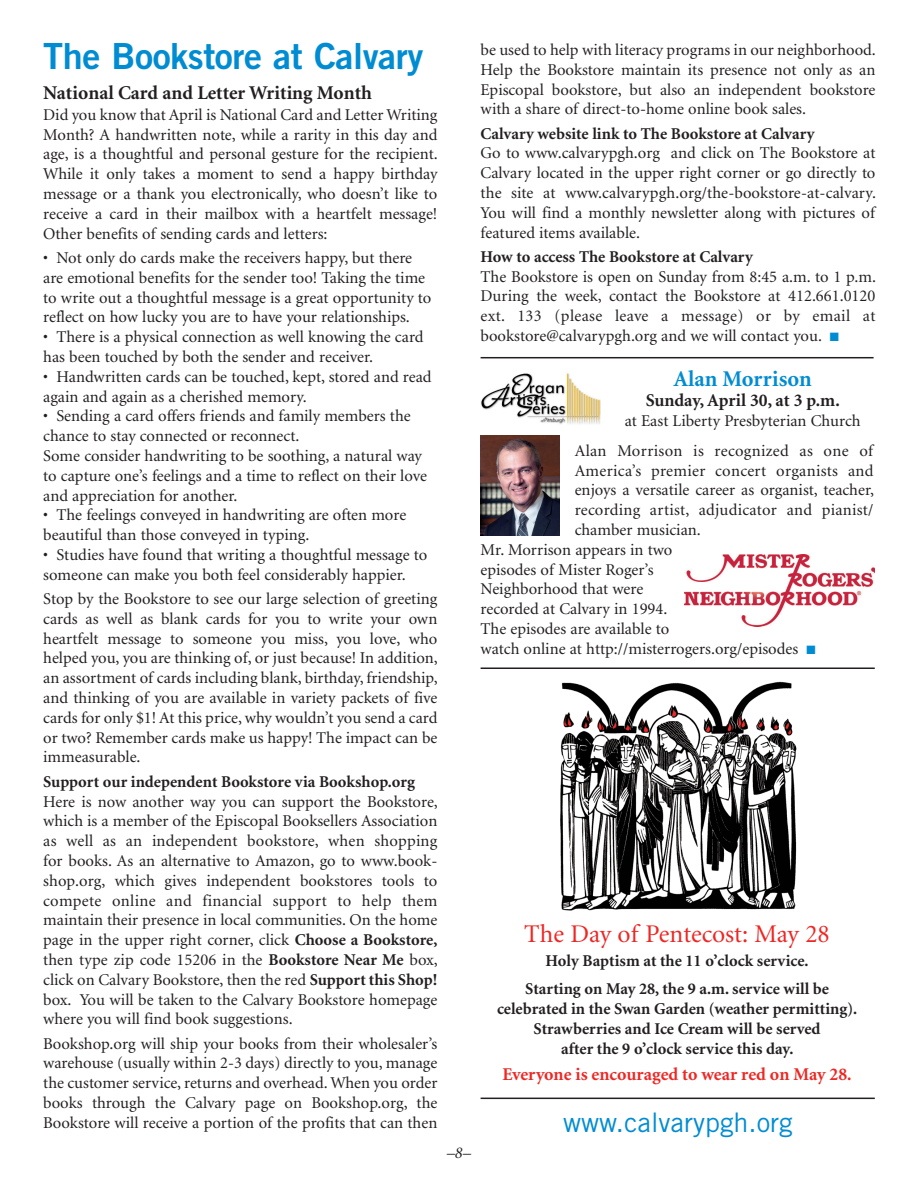
<style>
.page{position:relative;width:918px;height:1188px;background:#fff}
.page>*{position:absolute;margin:0;border:0;box-sizing:border-box;transform-origin:0 0}
.t1{font:36px "Trade Gothic Bold Two";letter-spacing:-.01em;color:#008cd2}
.t2{font:27px "Trade Gothic";color:#008cd2}
.t3{font:25.5px "Minion";color:#ed2724}
.t4{font:700 22.5px "Minion";color:#008cd2}
.t5{font:700 19.5px "Minion";color:#231f20}
.t6{font:700 18px "Minion";color:#ed2724}
.t7{font:700 18px "Minion";color:#231f20}
.t8{font:16.5px/19.8px "Minion";color:#231f20;text-align:justify}
.t9{font:700 16.5px/19.8px "Minion";color:#231f20;text-align:center}
.t10{font:16.5px "Minion";letter-spacing:.02em;color:#231f20}
.t11{font:italic 16.5px "Minion";color:#231f20}
.s1{font-weight:700}
.s2{color:#008cd2}
</style>
<div class="page">
<hr style="left:481px;top:357px;width:393px;height:1px;background:#231f20">
<img style="left:481px;top:373px;width:120px;height:51px">
<img style="left:481px;top:436px;width:79px;height:100px">
<img style="left:685px;top:555px;width:190px;height:71px">
<hr style="left:481px;top:668px;width:394px;height:1px;background:#231f20">
<img style="left:560px;top:681px;width:237px;height:230px">
<hr style="left:481px;top:1098px;width:394px;height:1px;background:#231f20">
<h1 class="t1" style="left:43px;top:44px;width:382px">The Bookstore at Calvary</h1>
<p class="t5" style="left:43px;top:85px;width:330px">National Card and Letter Writing Month</p>
<p class="t8" style="left:43px;top:106px;width:396px">Did you know that April is National Card and Letter Writing Month? A handwritten note, while a rarity in this day and age, is a thoughtful and personal gesture for the recipient.<br>While it only takes a moment to send a happy birthday message or a thank you electronically, who doesn’t like to receive a card in their mailbox with a heartfelt message!<br>Other benefits of sending cards and letters:</p>
<p class="t8" style="left:43px;top:249px;width:390px;text-align:left">• Not only do cards make the receivers happy, but there are emotional benefits for the sender too! Taking the time to write out a thoughtful message is a great opportunity to reflect on how lucky you are to have your relationships.</p>
<p class="t8" style="left:43px;top:328px;width:382px">• There is a physical connection as well knowing the card has been touched by both the sender and receiver.</p>
<p class="t8" style="left:43px;top:368px;width:390px">• Handwritten cards can be touched, kept, stored and read again and again as a cherished memory.</p>
<p class="t8" style="left:43px;top:408px;width:385px;text-align:left">• Sending a card offers friends and family members the chance to stay connected or reconnect.<br>Some consider handwriting to be soothing, a natural way to capture one’s feelings and a time to reflect on their love and appreciation for another.</p>
<p class="t8" style="left:43px;top:507px;width:365px">• The feelings conveyed in handwriting are often more beautiful than those conveyed in typing.</p>
<p class="t8" style="left:43px;top:546px;width:385px">• Studies have found that writing a thoughtful message to someone can make you both feel considerably happier.</p>
<p class="t8" style="left:43px;top:590px;width:396px">Stop by the Bookstore to see our large selection of greeting cards as well as blank cards for you to write your own heartfelt message to someone you miss, you love, who helped you, you are thinking of, or just because! In addition, an assortment of cards including blank, birthday, friendship, and thinking of you are available in variety packets of five cards for only $1! At this price, why wouldn’t you send a card or two? Remember cards make us happy! The impact can be immeasurable.</p>
<p class="t9" style="left:43px;top:773px;width:373px">Support our independent Bookstore via Bookshop.org</p>
<p class="t8" style="left:43px;top:793px;width:396px">Here is now another way you can support the Bookstore, which is a member of the Episcopal Booksellers Association as well as an independent bookstore, when shopping for books. As an alternative to Amazon, go to www.book&shy;shop.org, which gives independent bookstores tools to compete online and financial support to help them maintain their presence in local communities. On the home page in the upper right corner, click <span class="s1">Choose a Bookstore, </span>then type zip code 15206 in the <span class="s1">Bookstore Near Me</span> box, click on Calvary Bookstore, then the red <span class="s1">Support this Shop! </span>box. You will be taken to the Calvary Bookstore homepage where you will find book suggestions.</p>
<p class="t8" style="left:43px;top:1035px;width:396px">Bookshop.org will ship your books from their wholesaler’s warehouse (usually within 2-3 days) directly to you, manage the customer service, returns and overhead. When you order books through the Calvary page on Bookshop.org, the Bookstore will receive a portion of the profits that can then</p>
<p class="t11" style="left:447px;top:1146px;width:26px">–8–</p>
<p class="t8" style="left:481px;top:41px;width:397px">be used to help with literacy programs in our neighborhood.<br>Help the Bookstore maintain its presence not only as an Episcopal bookstore, but also an independent bookstore with a share of direct-to-home online book sales.</p>
<p class="t9" style="left:481px;top:125px;width:336px">Calvary website link to The Bookstore at Calvary</p>
<p class="t8" style="left:481px;top:145px;width:397px">Go to www.calvarypgh.org and click on The Bookstore at Calvary located in the upper right corner or go directly to the site at www.calvarypgh.org/the-bookstore-at-calvary.<br>You will find a monthly newsletter along with pictures of featured items available.</p>
<p class="t9" style="left:481px;top:248px;width:274px">How to access The Bookstore at Calvary</p>
<p class="t8" style="left:481px;top:268px;width:397px">The Bookstore is open on Sunday from 8:45 a.m. to 1 p.m.<br>During the week, contact the Bookstore at 412.661.0120 ext. 133 (please leave a message) or by email at bookstore@calvarypgh.org and we will contact you. <span class="s2">■</span></p>
<h3 class="t4" style="left:674px;top:370px;width:140px">Alan Morrison</h3>
<p class="t7" style="left:646px;top:393px;width:196px">Sunday, April 30, at 3 p.m.</p>
<p class="t8" style="left:575px;top:407px;width:300px;line-height:29.7px;text-indent:50px">at East Liberty Presbyterian Church<br>Alan Morrison is recognized as one of</p>
<p class="t10" style="left:575px;top:464px;width:300px">America’s premier concert organists and</p>
<p class="t8" style="left:575px;top:482px;width:301px">enjoys a versatile career as organist, teacher,</p>
<p class="t8" style="left:575px;top:501px;width:300px">recording artist, adjudicator and pianist/</p>
<p class="t8" style="left:575px;top:521px;width:128px">chamber musician.</p>
<p class="t8" style="left:481px;top:541px;width:193px">Mr. Morrison appears in two</p>
<p class="t8" style="left:481px;top:561px;width:175px">episodes of Mister Roger’s</p>
<p class="t8" style="left:481px;top:581px;width:164px">Neighborhood that were</p>
<p class="t8" style="left:481px;top:600px;width:188px">recorded at Calvary in 1994.</p>
<p class="t8" style="left:481px;top:620px;width:190px">The episodes are available to</p>
<p class="t8" style="left:481px;top:640px;width:337px">watch online at http://misterrogers.org/episodes <span class="s2">■</span></p>
<h3 class="t3" style="left:524px;top:923px;width:307px">The Day of Pentecost: May 28</h3>
<p class="t9" style="left:525px;top:948px;width:305px;line-height:28.5px">Holy Baptism at the 11 o’clock service.<br>Starting on May 28, the 9 a.m. service will be</p>
<p class="t9" style="left:497px;top:1000px;width:362px">celebrated in the Swan Garden (weather permitting).<br>Strawberries and Ice Cream will be served<br>after the 9 o’clock service this day.</p>
<p class="t6" style="left:503px;top:1067px;width:350px">Everyone is encouraged to wear red on May 28.</p>
<h2 class="t2" style="left:563px;top:1112px;width:231px">www.calvarypgh.org</h2>
</div>
